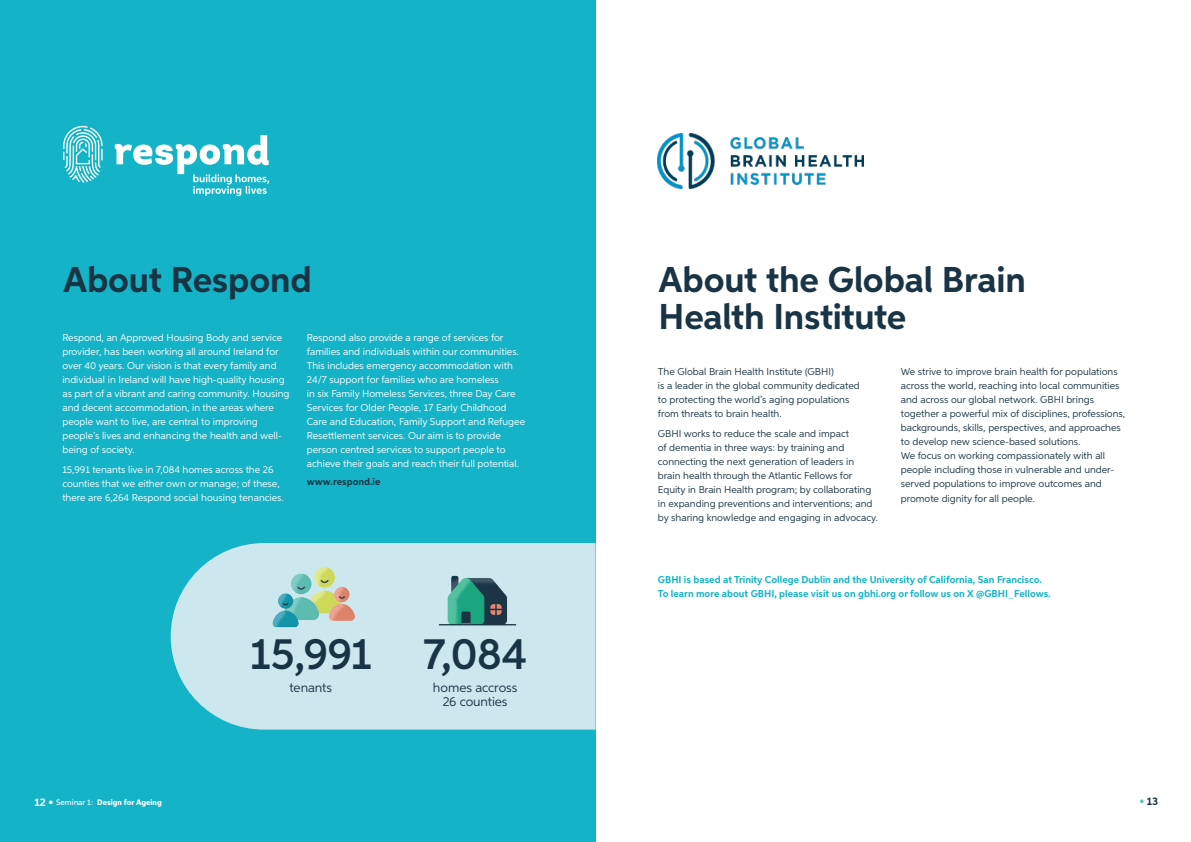
<style>
.page{position:relative;width:1191px;height:842px;background:#fff}
.page>*{position:absolute;margin:0;border:0;box-sizing:border-box;transform-origin:0 0}
.t1{font:600 44px "Aspira";letter-spacing:-.01em;color:#193444}
.t2{font:700 36px/37px "Aspira";letter-spacing:-.005em;color:#193444}
.t3{font:13px/14px "Aspira";letter-spacing:-.005em;color:#193444;text-align:center}
.t4{font:700 11px "Aspira";color:#193444}
.t5{font:10px/14px "Aspira";color:#fff}
.t6{font:10px/14px "Aspira";color:#193444}
.t7{font:700 10px/14px "Aspira";color:#14b3c7}
.t8{font:700 10px "Aspira";color:#193444}
.t9{font:800 8px "Aspira";color:#fff}
.s1{font-weight:700;font-size:11px}
.s2{font-weight:500}
.s3{color:#5bc3b8}
</style>
<div class="page">
<div style="left:0;top:0;width:595px;height:842px;background:#14b3c7"></div>
<img style="left:658px;top:134px;width:205px;height:54px">
<div style="left:171px;top:543px;width:424px;height:187px;background:#cce7ed"></div>
<svg style="left:115px;top:135px;width:154px;height:61px"></svg>
<svg style="left:63px;top:126px;width:40px;height:57px"></svg>
<img style="left:269px;top:565px;width:89px;height:67px">
<img style="left:436px;top:569px;width:82px;height:66px">
<p class="t2" style="left:63px;top:262px;width:250px">About Respond</p>
<p class="t5" style="left:62px;top:331px;width:229px">Respond, an Approved Housing Body and service provider, has been working all around Ireland for over 40 years. Our vision is that every family and individual in Ireland will have high‐quality housing as part of a vibrant and caring community. Housing and decent accommodation, in the areas where people want to live, are central to improving people’s lives and enhancing the health and well‐ being of society.</p>
<p class="t5" style="left:62px;top:462px;width:223px">15,991 tenants live in 7,084 homes across the 26 counties that we either own or manage; of these, there are 6,264 Respond social housing tenancies.</p>
<p class="t5" style="left:307px;top:331px;width:220px">Respond also provide a range of services for families and individuals within our communities.<br>This includes emergency accommodation with 24/7 support for families who are homeless<br>in six Family Homeless Services, three Day Care Services for Older People, 17 Early Childhood Care and Education, Family Support and Refugee Resettlement services. Our aim is to provide person centred services to support people to achieve their goals and reach their full potential.</p>
<p class="t8" style="left:307px;top:475px;width:75px">www.respond.ie</p>
<p class="t1" style="left:250px;top:627px;width:124px">15,991</p>
<p class="t1" style="left:423px;top:626px;width:106px">7,084</p>
<p class="t3" style="left:289px;top:680px;width:44px">tenants</p>
<p class="t3" style="left:433px;top:680px;width:86px">homes accross<br>26 counties</p>
<p class="t2" style="left:658px;top:262px;width:368px">About the Global Brain<br>Health Institute</p>
<p class="t6" style="left:658px;top:365px;width:203px">The Global Brain Health Institute (GBHI)<br>is a leader in the global community dedicated to protecting the world’s aging populations from threats to brain health.</p>
<p class="t6" style="left:658px;top:427px;width:222px">GBHI works to reduce the scale and impact<br>of dementia in three ways: by training and connecting the next generation of leaders in brain health through the Atlantic Fellows for Equity in Brain Health program; by collaborating in expanding preventions and interventions; and by sharing knowledge and engaging in advocacy.</p>
<p class="t6" style="left:900px;top:365px;width:226px">We strive to improve brain health for populations across the world, reaching into local communities and across our global network. GBHI brings together a powerful mix of disciplines, professions, backgrounds, skills, perspectives, and approaches to develop new science-based solutions.<br>We focus on working compassionately with all people including those in vulnerable and under&shy;served populations to improve outcomes and promote dignity for all people.</p>
<p class="t7" style="left:658px;top:573px;width:394px">GBHI is based at Trinity College Dublin and the University of California, San Francisco.<br>To learn more about GBHI, please visit us on gbhi.org or follow us on X @GBHI_Fellows.</p>
<p class="t9" style="left:34px;top:797px;width:129px"><span class="s1">12 •</span> <span class="s2">Seminar 1:</span> Design for Ageing</p>
<p class="t4" style="left:1139px;top:794px;width:20px"><span class="s3">•</span> 13</p>
</div>
